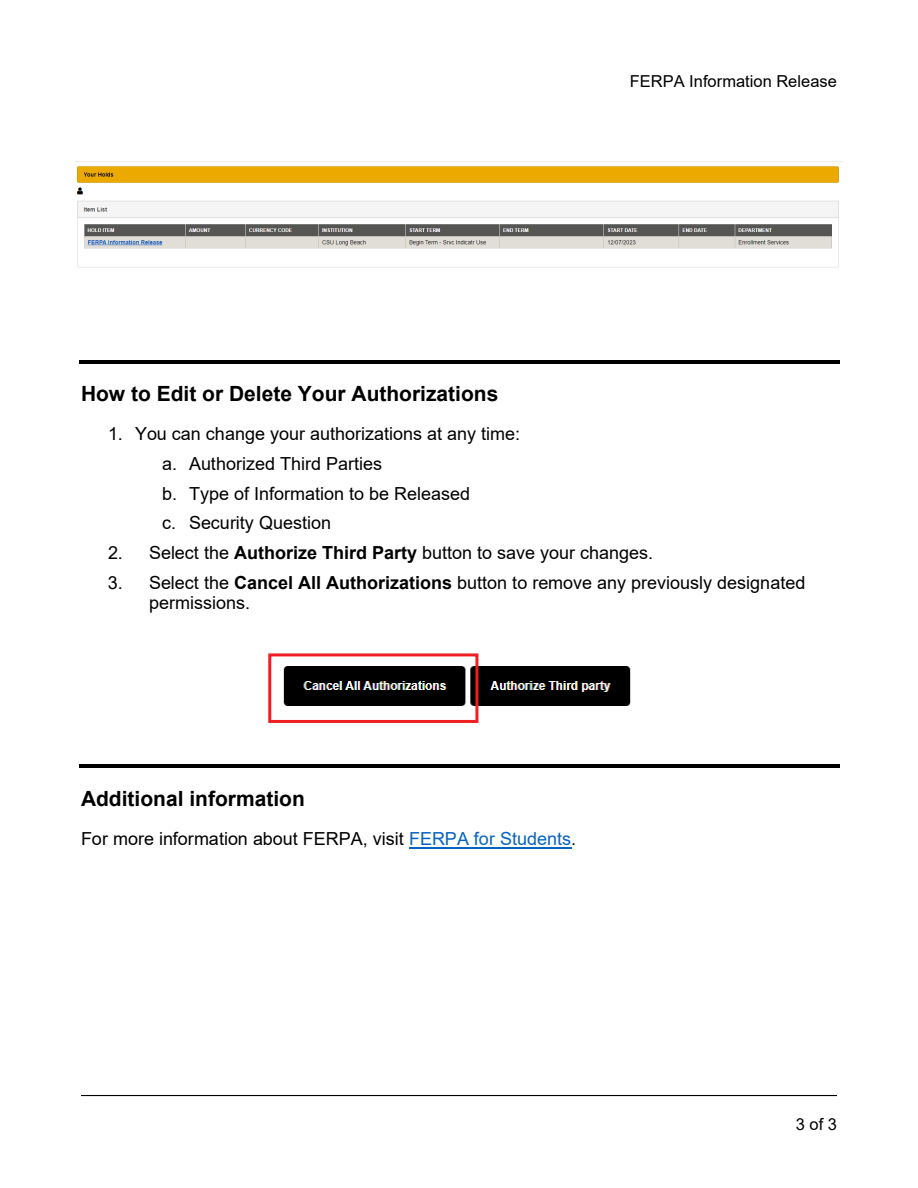
<style>
.page{position:relative;width:918px;height:1188px;background:#fff}
.page>*{position:absolute;margin:0;border:0;box-sizing:border-box;transform-origin:0 0}
.t1{font:700 21px "Arial";color:#000}
.t2{font:18px/29.7px "Arial";color:#000}
.t3{font:16.5px "Arial";color:#000}
.s1{font-weight:700}
.s2{color:#0563c1}
</style>
<div class="page">
<hr style="left:81px;top:1095px;width:756px;height:1px;background:#000">
<hr style="left:79px;top:360px;width:760px;height:3px;background:#000">
<hr style="left:79px;top:765px;width:760px;height:3px;background:#000">
<hr style="left:409px;top:847px;width:162px;height:1px;background:#0563c1">
<img style="left:75px;top:161px;width:768px;height:107px">
<img style="left:283px;top:653px;width:348px;height:69px">
<div style="left:84px;top:191px;width:56px;height:5px;background:#fff"></div>
<div style="left:268px;top:653px;width:210px;height:70px;border:3px solid #ee1f23"></div>
<p class="t3" style="left:630px;top:70px;width:209px">FERPA Information Release</p>
<p class="t1" style="left:81px;top:379px;width:419px">How to Edit or Delete Your Authorizations</p>
<p class="t2" style="left:162px;top:419px;width:360px;text-indent:-54px">1. You can change your authorizations at any time: a. Authorized Third Parties<br>b. Type of Information to be Released<br>c. Security Question</p>
<p class="t2" style="left:108px;top:538px;width:547px">2. Select the <span class="s1">Authorize Third Party</span> button to save your changes.</p>
<p class="t2" style="left:149px;top:572px;width:658px;line-height:20.7px;text-indent:-41px">3. Select the <span class="s1">Cancel All Authorizations</span> button to remove any previously designated permissions.</p>
<p class="t1" style="left:81px;top:784px;width:225px">Additional information</p>
<p class="t2" style="left:81px;top:824px;width:497px">For more information about FERPA, visit <span class="s2">FERPA for Students</span>.</p>
<p class="t3" style="left:796px;top:1113px;width:43px">3of3</p>
</div>
